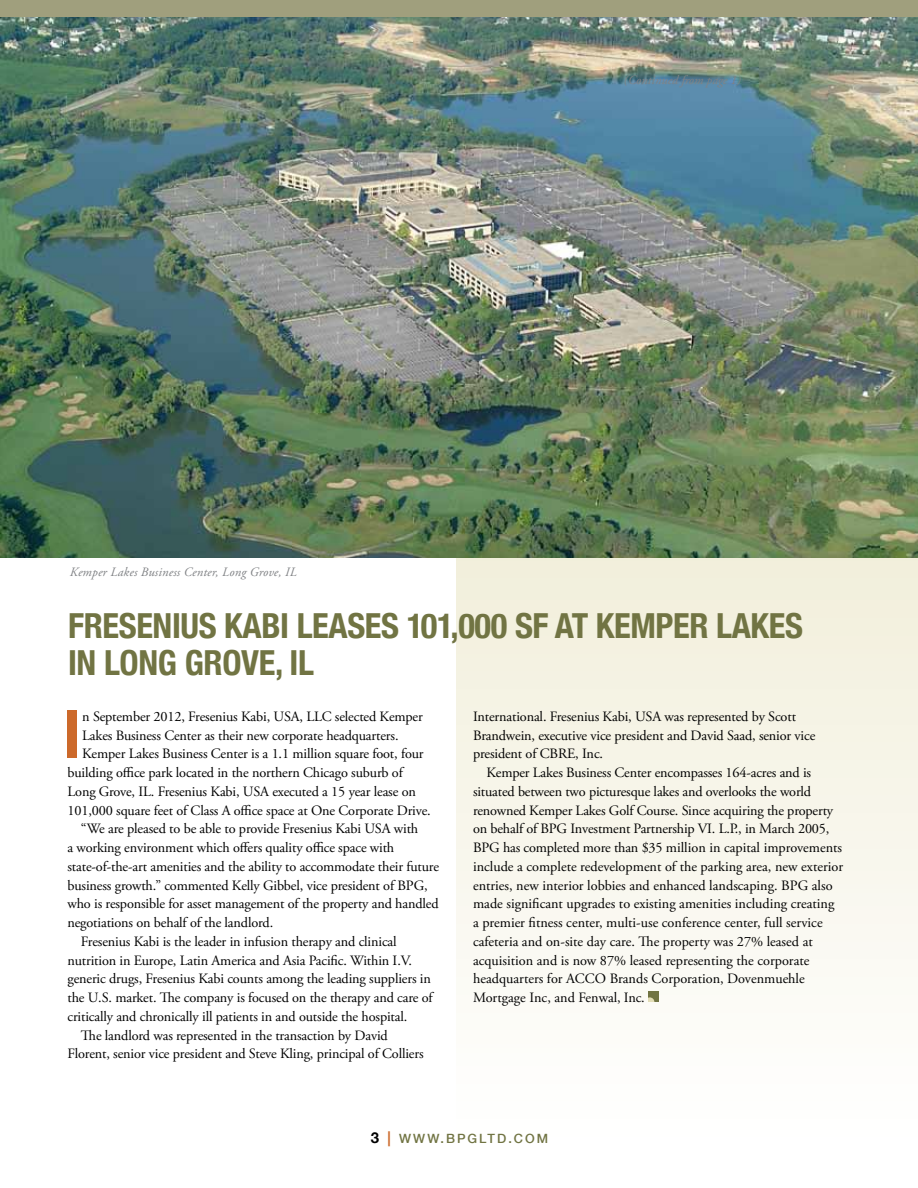
<style>
.page{position:relative;width:918px;height:1188px;background:#fff}
.page>*{position:absolute;margin:0;border:0;box-sizing:border-box;transform-origin:0 0}
.t1{font:700 condensed 66.75px "Helvetica Neue";color:#cc692a}
.t2{font:700 condensed 34.5px/37.5px "Helvetica Neue";letter-spacing:-.01em;color:#717443}
.t3{font:14.25px/18.8px "Adobe Garamond Pro";letter-spacing:-.01em;color:#000}
.t4{font:italic 12.75px "Adobe Garamond Pro";letter-spacing:.015em;color:#808285}
.t5{font:500 12.75px "Helvetica Neue";letter-spacing:.16em;color:#717443}
.s1{font-weight:700;font-size:15px;color:#000}
.s2{font-weight:700;font-size:15px;color:#cc692a}
</style>
<div class="page">
<div style="left:0;top:0;width:918px;height:17px;background:#a09f7d"></div>
<svg style="left:456px;top:558px;width:462px;height:444px"></svg>
<div style="left:648px;top:992px;width:10px;height:10px;background:#717443"></div>
<svg style="left:648px;top:997px;width:6px;height:5px"></svg>
<img style="left:0;top:17px;width:918px;height:541px">
<p class="t4" style="left:70px;top:564px;width:228px">Kemper Lakes Business Center, Long Grove, IL</p>
<p class="t4" style="left:624px;top:72px;width:118px">(Continued from page 1)</p>
<h2 class="t2" style="left:68px;top:604px;width:736px">FRESENIUS KABI LEASES 101,000 SF AT KEMPER LAKES<br>IN LONG GROVE, IL</h2>
<h1 class="t1" style="left:64px;top:679px;width:19px">I</h1>
<p class="t3" style="left:82px;top:707px;width:342px">n September 2012, Fresenius Kabi, USA, LLC selected Kemper</p>
<p class="t3" style="left:82px;top:726px;width:318px">Lakes Business Center as their new corporate headquarters.</p>
<p class="t3" style="left:82px;top:745px;width:343px">Kemper Lakes Business Center is a 1.1 million square foot, four</p>
<p class="t3" style="left:67px;top:764px;width:337px">building office park located in the northern Chicago suburb of</p>
<p class="t3" style="left:67px;top:782px;width:350px">Long Grove, IL. Fresenius Kabi, USA executed a 15 year lease on</p>
<p class="t3" style="left:67px;top:801px;width:365px">101,000 square feet of Class A office space at One Corporate Drive.</p>
<p class="t3" style="left:81px;top:820px;width:339px">“We are pleased to be able to provide Fresenius Kabi USA with</p>
<p class="t3" style="left:67px;top:839px;width:328px">a working environment which offers quality office space with</p>
<p class="t3" style="left:67px;top:857px;width:373px">state-of-the-art amenities and the ability to accommodate their future</p>
<p class="t3" style="left:67px;top:876px;width:362px">business growth.” commented Kelly Gibbel, vice president of BPG,</p>
<p class="t3" style="left:67px;top:895px;width:373px">who is responsible for asset management of the property and handled</p>
<p class="t3" style="left:67px;top:914px;width:207px">negotiations on behalf of the landlord.</p>
<p class="t3" style="left:81px;top:932px;width:317px">Fresenius Kabi is the leader in infusion therapy and clinical</p>
<p class="t3" style="left:67px;top:951px;width:346px">nutrition in Europe, Latin America and Asia Pacific. Within I.V.</p>
<p class="t3" style="left:67px;top:970px;width:365px">generic drugs, Fresenius Kabi counts among the leading suppliers in</p>
<p class="t3" style="left:67px;top:989px;width:367px">the U.S. market. The company is focused on the therapy and care of</p>
<p class="t3" style="left:67px;top:1007px;width:341px">critically and chronically ill patients in and outside the hospital.</p>
<p class="t3" style="left:81px;top:1026px;width:308px">The landlord was represented in the transaction by David</p>
<p class="t3" style="left:67px;top:1045px;width:358px">Florent, senior vice president and Steve Kling, principal of Colliers</p>
<p class="t3" style="left:473px;top:707px;width:344px">International. Fresenius Kabi, USA was represented by Scott<br>Brandwein, executive vice president and David Saad, senior vice president of CBRE, Inc.</p>
<p class="t3" style="left:473px;top:764px;width:372px;text-indent:13px">Kemper Lakes Business Center encompasses 164-acres and is situated between two picturesque lakes and overlooks the world renowned Kemper Lakes Golf Course. Since acquiring the property on behalf of BPG Investment Partnership VI. L.P., in March 2005, BPG has completed more than $35 million in capital improvements include a complete redevelopment of the parking area, new exterior entries, new interior lobbies and enhanced landscaping. BPG also made significant upgrades to existing amenities including creating a premier fitness center, multi-use conference center, full service cafeteria and on-site day care. The property was 27% leased at acquisition and is now 87% leased representing the corporate headquarters for ACCO Brands Corporation, Dovenmuehle Mortgage Inc, and Fenwal, Inc.</p>
<p class="t5" style="left:371px;top:1129px;width:179px"><span class="s1">3</span> <span class="s2">|</span> WWW.BPGLTD.COM</p>
</div>
